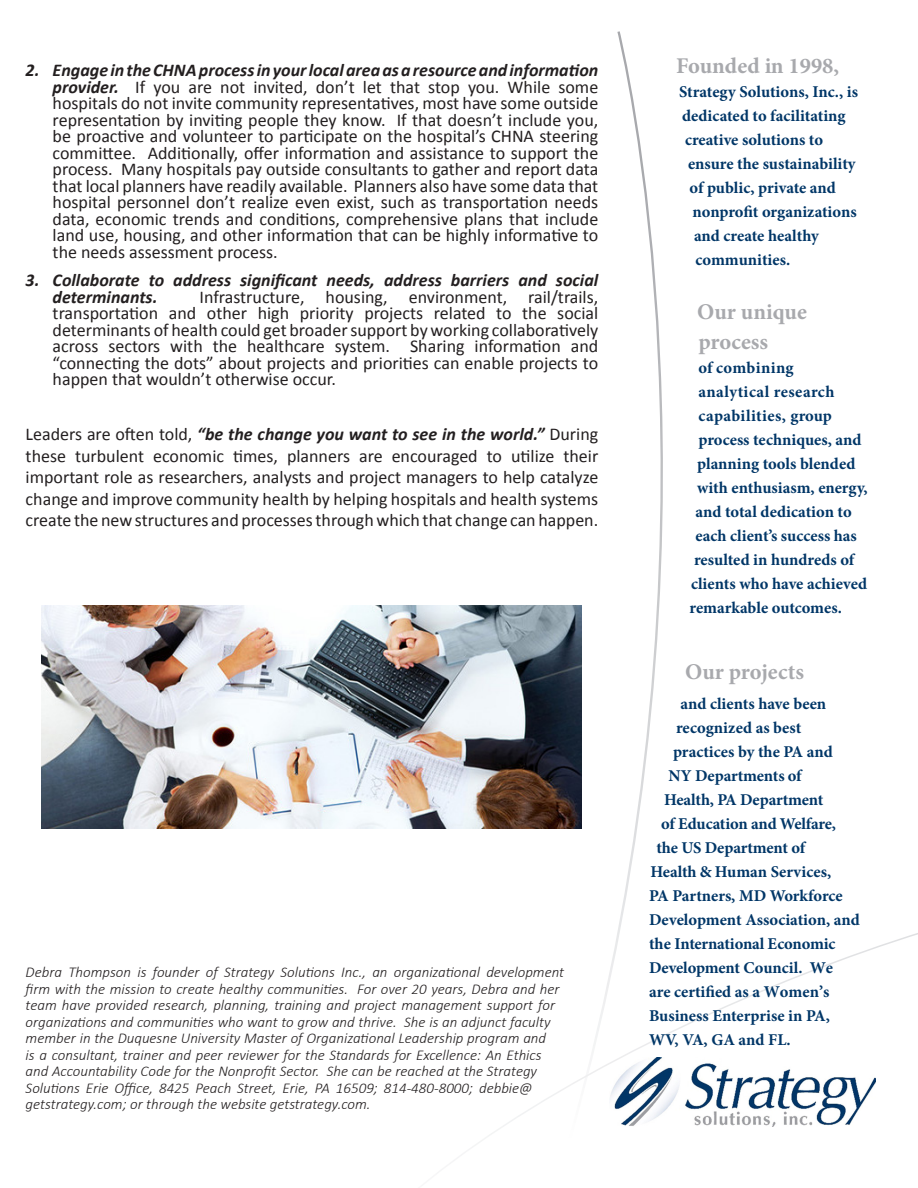
<style>
.page{position:relative;width:918px;height:1188px;background:#fff}
.page>*{position:absolute;margin:0;border:0;box-sizing:border-box;transform-origin:0 0}
.INTRO_2{font:700 22.5px/30px "Minion Pro";color:#a8a9ad}
.t1{font:18px/16.5px "Calibri";color:#231f20;text-align:justify}
.t2{font:italic 700 18px/16.5px "Calibri";color:#231f20}
.INTRO_2-2{font:700 16.5px "Minion Pro";color:#003667}
.INTRO_2-3{font:700 16.5px "Minion Pro";letter-spacing:.02em;color:#003667}
.INTRO_2-4{font:700 16.5px "Minion Pro";letter-spacing:.025em;color:#003667}
.t3{font:italic 300 15px/16.5px "Calibri";color:#231f20}
.s1{font-weight:700;font-style:italic}
</style>
<div class="page">
<svg style="left:617px;top:31px;width:45px;height:364px"></svg>
<svg style="left:351px;top:395px;width:567px;height:752px"></svg>
<img style="left:42px;top:606px;width:539px;height:223px">
<p class="t1" style="left:53px;top:62px;width:547px;text-indent:-27px"><span class="s1">2. Engage in the CHNA process in your local area as a resource and information provider.</span> If you are not invited, don’t let that stop you. While some hospitals do not invite community representatives, most have some outside representation by inviting people they know. If that doesn’t include you, be proactive and volunteer to participate on the hospital’s CHNA steering committee. Additionally, offer information and assistance to support the process. Many hospitals pay outside consultants to gather and report data that local planners have readily available. Planners also have some data that hospital personnel don’t realize even exist, such as transportation needs data, economic trends and conditions, comprehensive plans that include land use, housing, and other information that can be highly informative to the needs assessment process.</p>
<p class="t2" style="left:53px;top:272px;width:547px;text-indent:-27px">3. Collaborate to address significant needs, address barriers and social determinants.</p>
<p class="t1" style="left:53px;top:289px;width:547px;text-indent:147px">Infrastructure, housing, environment, rail/trails, transportation and other high priority projects related to the social determinants of health could get broader support by working collaboratively across sectors with the healthcare system. Sharing information and “connecting the dots” about projects and priorities can enable projects to happen that wouldn’t otherwise occur.</p>
<p class="t1" style="left:26px;top:423px;width:574px;line-height:21.6px">Leaders are often told, <span class="s1">“be the change you want to see in the world.”</span> During these turbulent economic times, planners are encouraged to utilize their important role as researchers, analysts and project managers to help catalyze change and improve community health by helping hospitals and health systems create the new structures and processes through which that change can happen.</p>
<p class="t3" style="left:26px;top:964px;width:540px">Debra Thompson is founder of Strategy Solutions Inc., an organizational development firm with the mission to create healthy communities. For over 20 years, Debra and her team have provided research, planning, training and project management support for organizations and communities who want to grow and thrive. She is an adjunct faculty member in the Duquesne University Master of Organizational Leadership program and<br>is a consultant, trainer and peer reviewer for the Standards for Excellence: An Ethics and Accountability Code for the Nonprofit Sector. She can be reached at the Strategy Solutions Erie Office, 8425 Peach Street, Erie, PA 16509; 814-480-8000; debbie@ getstrategy.com; or through the website getstrategy.com.</p>
<p class="INTRO_2" style="left:676px;top:51px;width:165px">Founded in 1998,</p>
<p class="INTRO_2-2" style="left:679px;top:80px;width:181px">Strategy Solutions, Inc., is</p>
<p class="INTRO_2-2" style="left:682px;top:104px;width:165px">dedicated to facilitating</p>
<p class="INTRO_2-2" style="left:685px;top:128px;width:139px">creative solutions to</p>
<p class="INTRO_2-2" style="left:688px;top:152px;width:169px">ensure the sustainability</p>
<p class="INTRO_2-2" style="left:690px;top:176px;width:148px">of public, private and</p>
<p class="INTRO_2-2" style="left:693px;top:200px;width:166px">nonprofit organizations</p>
<p class="INTRO_2-2" style="left:694px;top:224px;width:126px">and create healthy</p>
<p class="INTRO_2-2" style="left:696px;top:248px;width:96px">communities.</p>
<p class="INTRO_2" style="left:697px;top:297px;width:112px">Our unique process</p>
<p class="INTRO_2-3" style="left:699px;top:356px;width:97px">of combining</p>
<p class="INTRO_2-4" style="left:699px;top:380px;width:137px">analytical research</p>
<p class="INTRO_2-3" style="left:699px;top:404px;width:135px">capabilities, group</p>
<p class="INTRO_2-2" style="left:699px;top:428px;width:165px">process techniques, and</p>
<p class="INTRO_2-2" style="left:697px;top:452px;width:160px">planning tools blended</p>
<p class="INTRO_2-2" style="left:697px;top:476px;width:172px">with enthusiasm, energy,</p>
<p class="INTRO_2-2" style="left:696px;top:500px;width:158px">and total dedication to</p>
<p class="INTRO_2-2" style="left:696px;top:524px;width:163px">each client’s success has</p>
<p class="INTRO_2-2" style="left:694px;top:548px;width:162px">resulted in hundreds of</p>
<p class="INTRO_2-2" style="left:691px;top:572px;width:178px">clients who have achieved</p>
<p class="INTRO_2-2" style="left:690px;top:596px;width:154px">remarkable outcomes.</p>
<p class="INTRO_2" style="left:685px;top:657px;width:120px">Our projects</p>
<p class="INTRO_2-2" style="left:681px;top:692px;width:147px">and clients have been</p>
<p class="INTRO_2-2" style="left:676px;top:716px;width:127px">recognized as best</p>
<p class="INTRO_2-2" style="left:673px;top:740px;width:161px">practices by the PA and</p>
<p class="INTRO_2-2" style="left:669px;top:764px;width:135px">NY Departments of</p>
<p class="INTRO_2-2" style="left:664px;top:788px;width:161px">Health, PA Department</p>
<p class="INTRO_2-2" style="left:661px;top:812px;width:177px">of Education and Welfare,</p>
<p class="INTRO_2-2" style="left:657px;top:836px;width:150px">the US Department of</p>
<p class="INTRO_2-2" style="left:651px;top:860px;width:182px">Health &amp; Human Services,</p>
<p class="INTRO_2-2" style="left:649px;top:884px;width:195px">PA Partners, MD Workforce</p>
<p class="INTRO_2-2" style="left:649px;top:908px;width:212px">Development Association, and</p>
<p class="INTRO_2-2" style="left:649px;top:932px;width:188px">the International Economic</p>
<p class="INTRO_2-2" style="left:649px;top:956px;width:186px">Development Council. We</p>
<p class="INTRO_2-2" style="left:649px;top:980px;width:182px">are certified as a Women’s</p>
<p class="INTRO_2-2" style="left:649px;top:1004px;width:182px">Business Enterprise in PA,</p>
<p class="INTRO_2-2" style="left:649px;top:1028px;width:143px">WV, VA, GA and FL.</p>
</div>
